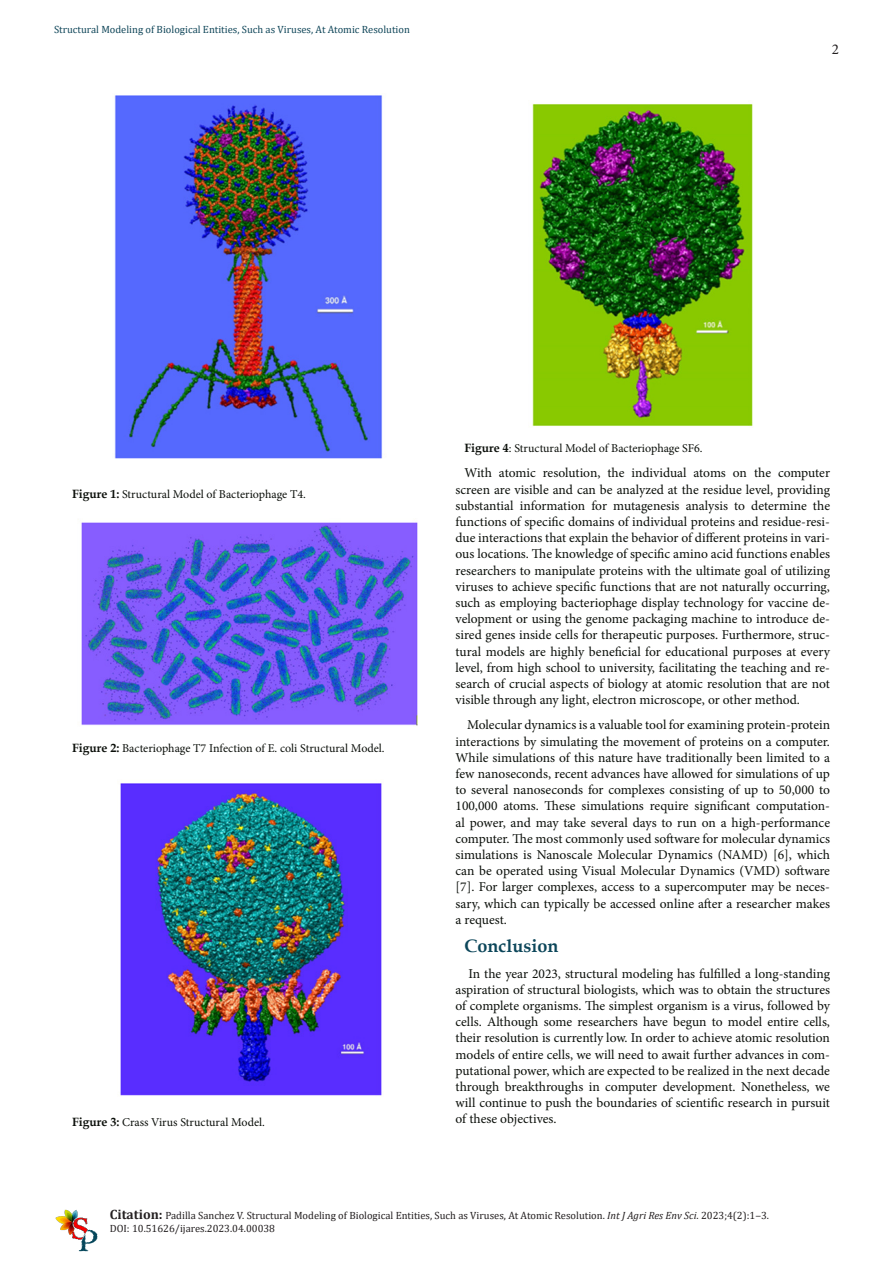
<style>
.page{position:relative;width:893px;height:1263px;background:#fff}
.page>*{position:absolute;margin:0;border:0;box-sizing:border-box;transform-origin:0 0}
.t1{font:700 18px "Book Antiqua";color:#0c465a}
.t2{font:15px "Minion Pro";color:#231f20}
.t3{font:13.5px/16.2px "Minion Pro";color:#0b0f0a;text-align:justify}
.t4{font:12px "Minion Pro";color:#0b0f0a}
.t5{font:10.5px/12.6px "Cambria";color:#231f20}
.t6{font:10.5px "Cambria";color:#11475a}
.s1{font-family:"Book Antiqua";font-weight:700}
.s2{font-weight:700;font-size:13.5px}
.s3{font-style:italic}
</style>
<div class="page">
<img style="left:55px;top:1209px;width:43px;height:43px">
<img style="left:114px;top:95px;width:269px;height:364px">
<img style="left:81px;top:522px;width:337px;height:204px">
<img style="left:120px;top:783px;width:262px;height:313px">
<img style="left:532px;top:104px;width:221px;height:322px">
<p class="t6" style="left:54px;top:23px;width:357px">Structural Modeling of Biological Entities, Such as Viruses, At Atomic Resolution</p>
<p class="t2" style="left:832px;top:39px;width:9px">2</p>
<p class="t4" style="left:72px;top:486px;width:235px"><span class="s1">Figure 1:</span> Structural Model of Bacteriophage T4.</p>
<p class="t4" style="left:72px;top:740px;width:314px"><span class="s1">Figure 2:</span> Bacteriophage T7 Infection of E. coli Structural Model.</p>
<p class="t4" style="left:72px;top:1114px;width:194px"><span class="s1">Figure 3:</span> Crass Virus Structural Model.</p>
<p class="t4" style="left:465px;top:440px;width:240px"><span class="s1">Figure 4</span>: Structural Model of Bacteriophage SF6.</p>
<p class="t3" style="left:456px;top:465px;width:376px;text-indent:9px">With atomic resolution, the individual atoms on the computer screen are visible and can be analyzed at the residue level, providing substantial information for mutagenesis analysis to determine the functions of specific domains of individual proteins and residue-resi&shy;due interactions that explain the behavior of different proteins in vari&shy;ous locations. The knowledge of specific amino acid functions enables researchers to manipulate proteins with the ultimate goal of utilizing viruses to achieve specific functions that are not naturally occurring, such as employing bacteriophage display technology for vaccine de&shy;velopment or using the genome packaging machine to introduce de&shy;sired genes inside cells for therapeutic purposes. Furthermore, struc&shy;tural models are highly beneficial for educational purposes at every level, from high school to university, facilitating the teaching and re&shy;search of crucial aspects of biology at atomic resolution that are not visible through any light, electron microscope, or other method.</p>
<p class="t3" style="left:456px;top:717px;width:376px;text-indent:11px">Molecular dynamics is a valuable tool for examining protein-protein interactions by simulating the movement of proteins on a computer.<br>While simulations of this nature have traditionally been limited to a few nanoseconds, recent advances have allowed for simulations of up to several nanoseconds for complexes consisting of up to 50,000 to 100,000 atoms. These simulations require significant computation&shy;al power, and may take several days to run on a high-performance computer. The most commonly used software for molecular dynamics simulations is Nanoscale Molecular Dynamics (NAMD) [6], which can be operated using Visual Molecular Dynamics (VMD) software [7]. For larger complexes, access to a supercomputer may be neces&shy;sary, which can typically be accessed online after a researcher makes a request.</p>
<p class="t1" style="left:465px;top:934px;width:95px">Conclusion</p>
<p class="t3" style="left:456px;top:965px;width:376px;text-indent:13px">In the year 2023, structural modeling has fulfilled a long-standing aspiration of structural biologists, which was to obtain the structures of complete organisms. The simplest organism is a virus, followed by cells. Although some researchers have begun to model entire cells, their resolution is currently low. In order to achieve atomic resolution models of entire cells, we will need to await further advances in com&shy;putational power, which are expected to be realized in the next decade through breakthroughs in computer development. Nonetheless, we will continue to push the boundaries of scientific research in pursuit of these objectives.</p>
<p class="t5" style="left:110px;top:1209px;width:661px"><span class="s2">Citation:</span> Padilla Sanchez V. Structural Modeling of Biological Entities, Such as Viruses, At Atomic Resolution. <span class="s3">Int J Agri Res Env Sci</span>. 2023;4(2):1‒3.<br>DOI: 10.51626/ijares.2023.04.00038</p>
</div>
